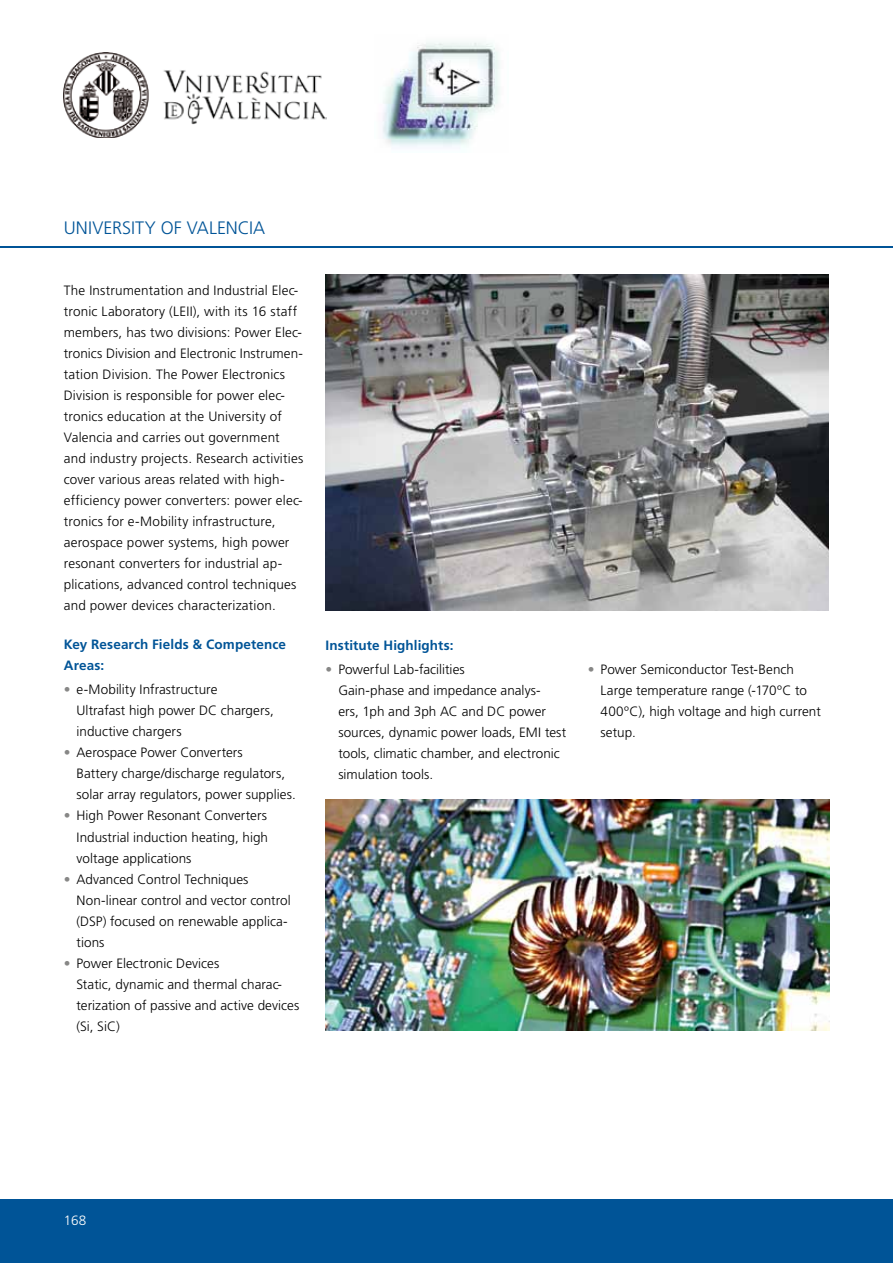
<style>
.page{position:relative;width:893px;height:1263px;background:#fff}
.page>*{position:absolute;margin:0;border:0;box-sizing:border-box;transform-origin:0 0}
.t1{font:300 18px "Frutiger";letter-spacing:.005em;color:#005497}
.t2{font:300 13.5px/21px "Frutiger";letter-spacing:.005em;color:#000}
.t3{font:700 13.5px/21px "Frutiger";letter-spacing:.01em;color:#005497}
.t4{font:300 13.5px "Frutiger";color:#fff}
.s1{color:#878786}
</style>
<div class="page">
<div style="left:0;top:1199px;width:893px;height:64px;background:#005497"></div>
<hr style="left:0;top:247px;width:893px;height:1px;background:#005497">
<img style="left:382px;top:42px;width:118px;height:105px">
<img style="left:326px;top:274px;width:503px;height:336px">
<img style="left:326px;top:799px;width:503px;height:231px">
<img style="left:64px;top:53px;width:262px;height:84px">
<h1 class="t1" style="left:64px;top:217px;width:49px">Universit</h1>
<h1 class="t1" style="left:145px;top:217px;width:103px">y of Valencia</h1>
<p class="t2" style="left:64px;top:280px;width:241px">The Instrumentation and Industrial Elec&shy;tronic Laboratory (LEII), with its 16 staff members, has two divisions: Power Elec&shy;tronics Division and Electronic Instrumen&shy;tation Division. The Power Electronics Division is responsible for power elec&shy;tronics education at the University of Valencia and carries out government and industry projects. Research activities cover various areas related with high&shy;efficiency power converters: power elec&shy;tronics for e-Mobility infrastructure, aerospace power systems, high power resonant converters for industrial ap&shy;plications, advanced control techniques and power devices characterization.</p>
<p class="t3" style="left:64px;top:634px;width:224px">Key Research Fields &amp; Competence<br>Areas:</p>
<p class="t2" style="left:77px;top:679px;width:199px;text-indent:-13px"><span class="s1">•</span> e-Mobility Infrastructure<br>Ultrafast high power DC chargers, inductive chargers</p>
<p class="t2" style="left:77px;top:742px;width:221px;text-indent:-13px"><span class="s1">•</span> Aerospace Power Converters<br>Battery charge/discharge regulators, solar array regulators, power supplies.</p>
<p class="t2" style="left:77px;top:805px;width:193px;text-align:justify;text-indent:-13px"><span class="s1">•</span> High Power Resonant Converters Industrial induction heating, high voltage applications</p>
<p class="t2" style="left:77px;top:868px;width:216px;text-indent:-13px"><span class="s1">•</span> Advanced Control Techniques<br>Non-linear control and vector control (DSP) focused on renewable applica&shy;tions</p>
<p class="t2" style="left:77px;top:952px;width:224px;text-indent:-13px"><span class="s1">•</span> Power Electronic Devices<br>Static, dynamic and thermal charac&shy;terization of passive and active devices (Si, SiC)</p>
<p class="t3" style="left:326px;top:634px;width:129px">Institute Highlights:</p>
<p class="t2" style="left:338px;top:658px;width:229px;text-indent:-13px"><span class="s1">•</span> Powerful Lab-facilities<br>Gain-phase and impedance analys-<br>ers, 1ph and 3ph AC and DC power sources, dynamic power loads, EMI test tools, climatic chamber, and electronic simulation tools.</p>
<p class="t2" style="left:601px;top:659px;width:222px;text-indent:-13px"><span class="s1">•</span> Power Semiconductor Test-Bench<br>Large temperature range (-170ºC to<br>400ºC), high voltage and high current setup.</p>
<p class="t4" style="left:64px;top:1212px;width:24px">168</p>
</div>
